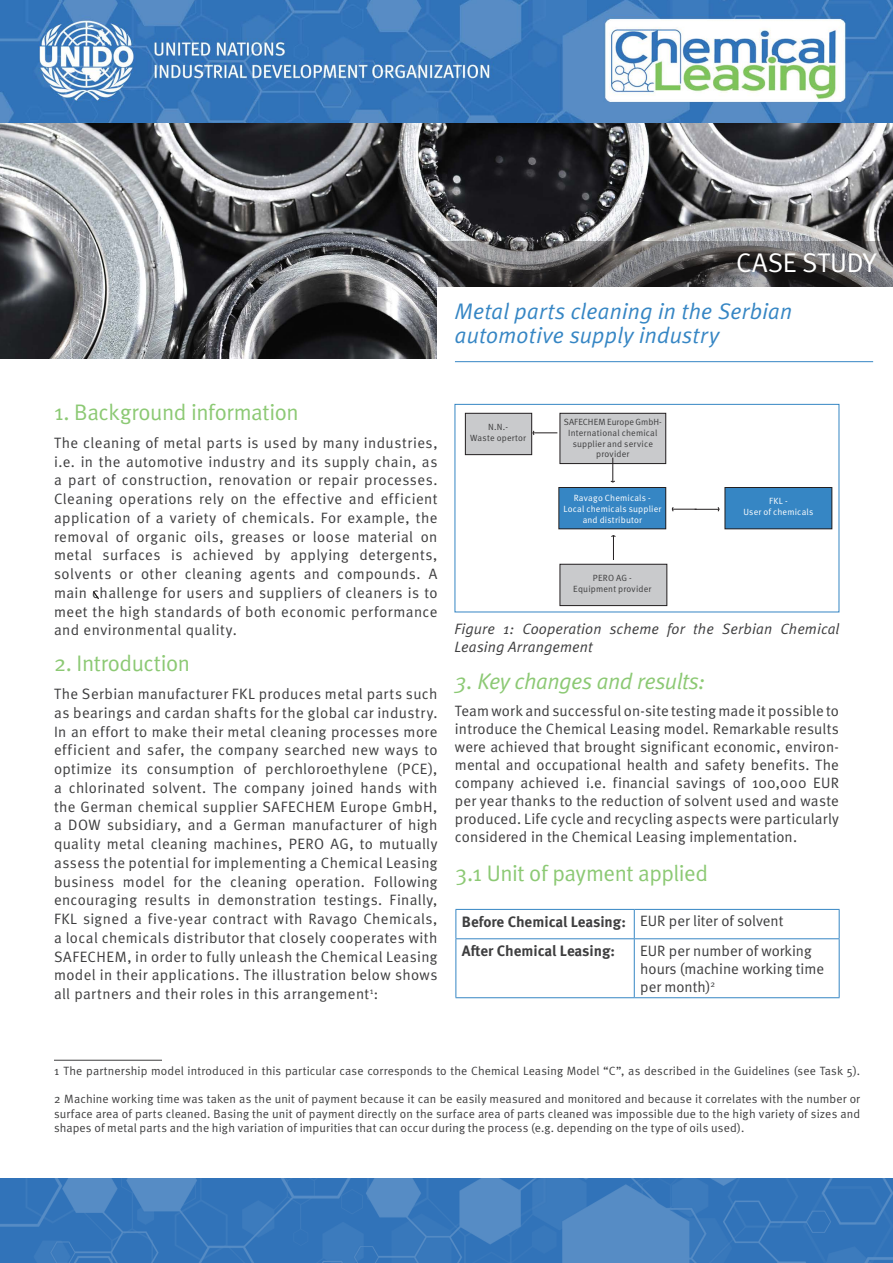
<style>
.page{position:relative;width:893px;height:1263px;background:#fff}
.page>*{position:absolute;margin:0;border:0;box-sizing:border-box;transform-origin:0 0}
.t1{font:27px "Meta Normal";letter-spacing:.005em;color:#fff}
.Body{font:22.5px "Meta Normal";letter-spacing:-.02em;color:#8cc974}
.t2{font:italic 22.5px/24px "Meta Plus";letter-spacing:.01em;color:#3686c4}
.Body-2{font:italic 22.5px "Meta Normal";letter-spacing:-.02em;color:#8cc974}
.Body-3{font:15px/18.8px "Meta Normal";letter-spacing:.025em;color:#3e3e3f;text-align:justify}
.Table{font:15px/18px "Meta Normal";color:#3e3e3f}
.Body-4{font:italic 15px/18px "Meta Normal";letter-spacing:.01em;color:#3e3e3f}
.Table-2{font:700 15px "Meta OT";color:#3e3e3f}
.Body-5{font:12px/14.4px "Meta Normal";letter-spacing:.01em;color:#3e3e3f;text-align:justify}
.Body-6{font:9px/10.8px "Meta Normal";letter-spacing:.02em;color:#3e3e3f;text-align:center}
.Body-7{font:9px/10.8px "Meta Normal";letter-spacing:.02em;color:#fff;text-align:center}
</style>
<div class="page">
<img style="left:0;top:0;width:893px;height:358px">
<svg style="left:438px;top:241px;width:455px;height:46px;background:#595758"></svg>
<div style="left:438px;top:287px;width:455px;height:91px;background:#fff"></div>
<hr style="left:455px;top:361px;width:418px;height:1px;background:#3686c4">
<img style="left:0;top:1179px;width:893px;height:84px">
<hr style="left:455px;top:909px;width:179px;height:1px;background:#3686c4">
<svg style="left:455px;top:910px;width:1px;height:28px"></svg>
<hr style="left:634px;top:909px;width:205px;height:1px;background:#3686c4">
<svg style="left:634px;top:910px;width:1px;height:28px"></svg>
<svg style="left:839px;top:910px;width:1px;height:28px"></svg>
<hr style="left:455px;top:938px;width:179px;height:1px;background:#3686c4">
<hr style="left:455px;top:939px;width:1px;height:58px;background:#3686c4">
<hr style="left:634px;top:938px;width:205px;height:1px;background:#3686c4">
<hr style="left:634px;top:939px;width:1px;height:58px;background:#3686c4">
<hr style="left:839px;top:939px;width:1px;height:58px;background:#3686c4">
<hr style="left:455px;top:997px;width:179px;height:1px;background:#3686c4">
<hr style="left:634px;top:997px;width:205px;height:1px;background:#3686c4">
<div style="left:455px;top:404px;width:384px;height:208px;border:1px solid #3686c4"></div>
<hr style="left:54px;top:1060px;width:108px;height:1px;background:#3e3e3f">
<div style="left:465px;top:413px;width:67px;height:42px;background:#c9cacc"></div>
<div style="left:465px;top:413px;width:67px;height:42px;border:1px solid #231f20"></div>
<div style="left:560px;top:413px;width:106px;height:51px;background:#c9cacc"></div>
<div style="left:560px;top:413px;width:106px;height:51px;border:1px solid #231f20"></div>
<div style="left:560px;top:564px;width:107px;height:42px;background:#c9cacc"></div>
<div style="left:560px;top:564px;width:107px;height:42px;border:1px solid #231f20"></div>
<div style="left:725px;top:487px;width:107px;height:42px;background:#3686c4"></div>
<div style="left:725px;top:487px;width:107px;height:42px;border:1px solid #231f20"></div>
<div style="left:559px;top:487px;width:107px;height:42px;background:#3686c4"></div>
<div style="left:558px;top:487px;width:108px;height:42px;border:1px solid #231f20"></div>
<svg style="left:532px;top:430px;width:25px;height:6px"></svg>
<svg style="left:93px;top:591px;width:6px;height:8px"></svg>
<svg style="left:671px;top:507px;width:49px;height:5px"></svg>
<svg style="left:610px;top:458px;width:6px;height:25px"></svg>
<svg style="left:611px;top:535px;width:5px;height:25px"></svg>
<h1 class="t1" style="left:736px;top:247px;width:142px">CASE STUDY</h1>
<h2 class="t2" style="left:455px;top:299px;width:339px">Metal parts cleaning in the Serbian automotive supply industry</h2>
<h3 class="Body" style="left:54px;top:399px;width:246px">1. Background information</h3>
<p class="Body-3" style="left:54px;top:433px;width:385px">The cleaning of metal parts is used by many industries, i.e. in the automotive industry and its supply chain, as a part of construction, renovation or repair processes.<br>Cleaning operations rely on the effective and efficient application of a variety of chemicals. For example, the removal of organic oils, greases or loose material on metal surfaces is achieved by applying detergents, solvents or other cleaning agents and compounds. A main challenge for users and suppliers of cleaners is to meet the high standards of both economic performance and environmental quality.</p>
<p class="Body" style="left:54px;top:650px;width:138px">2. Introduction</p>
<p class="Body-3" style="left:54px;top:684px;width:385px">The Serbian manufacturer FKL produces metal parts such as bearings and cardan shafts for the global car industry.<br>In an effort to make their metal cleaning processes more efficient and safer, the company searched new ways to optimize its consumption of perchloroethylene (PCE), a chlorinated solvent. The company joined hands with the German chemical supplier SAFECHEM Europe GmbH, a DOW subsidiary, and a German manufacturer of high quality metal cleaning machines, PERO AG, to mutually assess the potential for implementing a Chemical Leasing business model for the cleaning operation. Following encouraging results in demonstration testings. Finally, FKL signed a five-year contract with Ravago Chemicals, a local chemicals distributor that closely cooperates with SAFECHEM, in order to fully unleash the Chemical Leasing model in their applications. The illustration below shows all partners and their roles in this arrangement<sup>1</sup>:</p>
<p class="Body-6" style="left:470px;top:421px;width:57px">N.N.-<br>Waste opertor</p>
<p class="Body-6" style="left:564px;top:416px;width:100px">SAFECHEM Europe GmbH-<br>International chemical supplier and service provider</p>
<p class="Body-7" style="left:563px;top:492px;width:99px">Ravago Chemicals -<br>Local chemicals supplier and distributor</p>
<p class="Body-7" style="left:743px;top:495px;width:71px">FKL -<br>User of chemicals</p>
<p class="Body-6" style="left:573px;top:572px;width:80px">PERO AG -<br>Equipment provider</p>
<p class="Body-4" style="left:454px;top:619px;width:387px">Figure 1: Cooperation scheme for the Serbian Chemical<br>Leasing Arrangement</p>
<p class="Body-2" style="left:455px;top:668px;width:252px">3. Key changes and results:</p>
<p class="Body-3" style="left:455px;top:702px;width:386px;line-height:18px">Team work and successful on-site testing made it possible to introduce the Chemical Leasing model. Remarkable results were achieved that brought significant economic, environ&shy;mental and occupational health and safety benefits. The company achieved i.e. financial savings of 100,000 EUR per year thanks to the reduction of solvent used and waste produced. Life cycle and recycling aspects were particularly considered in the Chemical Leasing implementation.</p>
<p class="Body" style="left:455px;top:860px;width:254px">3.1 Unit of payment applied</p>
<p class="Table-2" style="left:462px;top:912px;width:166px">Before Chemical Leasing:</p>
<p class="Table" style="left:640px;top:912px;width:145px">EUR per liter of solvent</p>
<p class="Table-2" style="left:462px;top:941px;width:155px">After Chemical Leasing:</p>
<p class="Table" style="left:640px;top:941px;width:185px">EUR per number of working hours (machine working time per month)<sup>2</sup></p>
<p class="Body-5" style="left:54px;top:1063px;width:808px">1 The partnership model introduced in this particular case corresponds to the Chemical Leasing Model “C”, as described in the Guidelines (see Task 5).</p>
<p class="Body-5" style="left:54px;top:1092px;width:808px">2 Machine working time was taken as the unit of payment because it can be easily measured and monitored and because it correlates with the number or surface area of parts cleaned. Basing the unit of payment directly on the surface area of parts cleaned was impossible due to the high variety of sizes and shapes of metal parts and the high variation of impurities that can occur during the process (e.g. depending on the type of oils used).</p>
</div>
